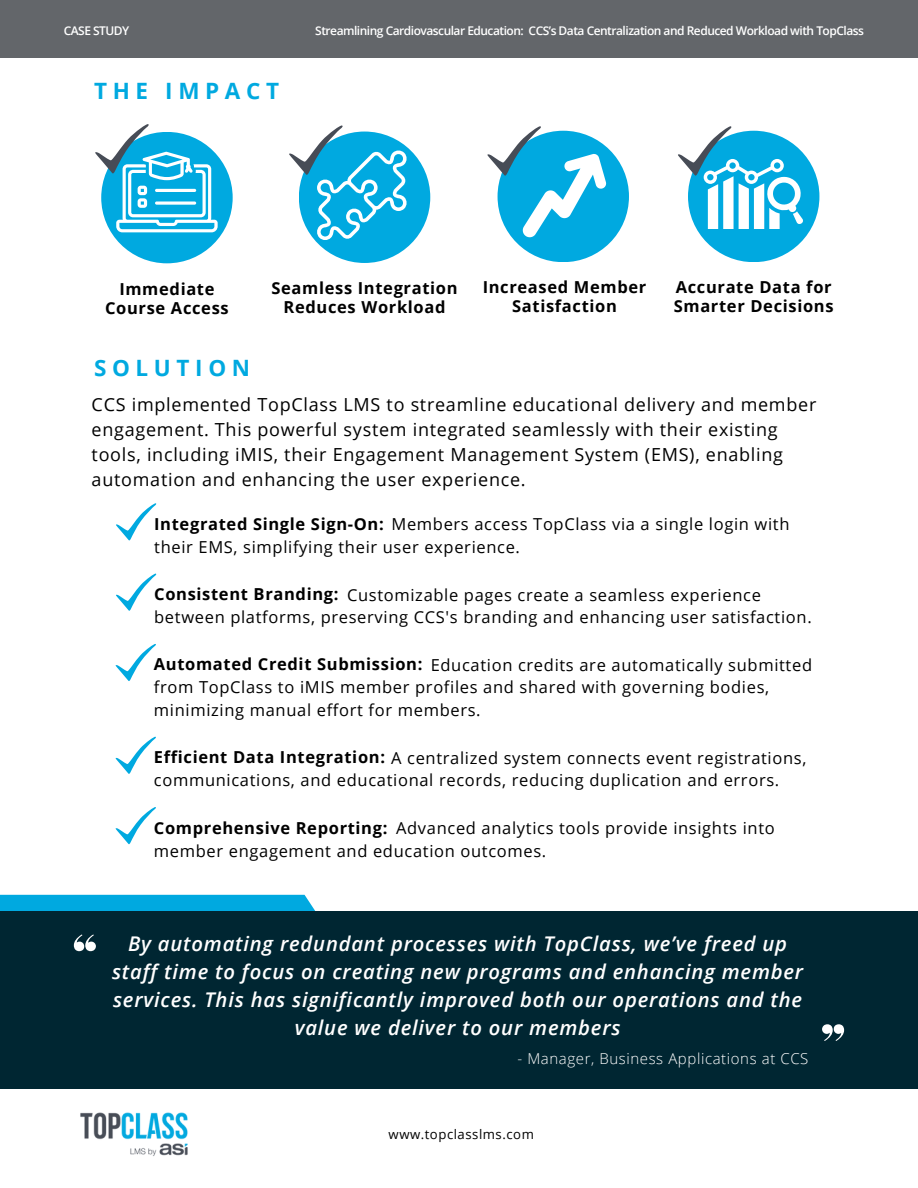
<style>
.page{position:relative;width:918px;height:1188px;background:#fff}
.page>*{position:absolute;margin:0;border:0;box-sizing:border-box;transform-origin:0 0}
.t1{font:700 22.5px "Open Sans";letter-spacing:.25em;color:#00a9e0}
.t2{font:italic 600 20.25px/28.2px "Open Sans";letter-spacing:.04em;color:#fff;text-align:center}
.t3{font:18px/24.8px "Open Sans";letter-spacing:.04em;color:#000}
.t4{font:16.5px/22.5px "Open Sans";letter-spacing:.04em;color:#000}
.t5{font:700 16.5px/19.2px "Open Sans";letter-spacing:.04em;color:#000;text-align:center}
.t6{font:300 15px "Open Sans";letter-spacing:.04em;color:#fff}
.t7{font:13.2px "Open Sans";letter-spacing:.04em;color:#000}
.t8{font:600 12px "Open Sans";letter-spacing:-.04em;color:#fff}
.s1{font-weight:700}
</style>
<div class="page">
<div style="left:0;top:0;width:918px;height:57px;background:#63666a"></div>
<div style="left:0;top:911px;width:918px;height:178px;background:#002632"></div>
<svg style="left:0;top:895px;width:316px;height:57px"></svg>
<svg style="left:822px;top:1024px;width:22px;height:17px"></svg>
<img style="left:80px;top:1112px;width:108px;height:44px">
<svg style="left:116px;top:503px;width:41px;height:38px"></svg>
<svg style="left:116px;top:573px;width:41px;height:38px"></svg>
<svg style="left:115px;top:644px;width:41px;height:37px"></svg>
<svg style="left:115px;top:736px;width:41px;height:38px"></svg>
<svg style="left:115px;top:807px;width:41px;height:38px"></svg>
<div style="left:498px;top:131px;width:131px;height:131px;background:#00a9e0;border-radius:50%"></div>
<svg style="left:487px;top:126px;width:119px;height:111px"></svg>
<div style="left:101px;top:132px;width:132px;height:131px;background:#00a9e0;border-radius:50%"></div>
<svg style="left:95px;top:124px;width:122px;height:108px"></svg>
<hr style="left:155px;top:189px;width:41px;height:3px;background:#fff;border-radius:2px">
<svg style="left:155px;top:201px;width:41px;height:4px"></svg>
<div style="left:299px;top:132px;width:131px;height:131px;background:#00a9e0;border-radius:50%"></div>
<svg style="left:289px;top:125px;width:118px;height:115px"></svg>
<div style="left:688px;top:131px;width:131px;height:131px;background:#00a9e0;border-radius:50%"></div>
<svg style="left:678px;top:126px;width:126px;height:103px"></svg>
<h1 class="t8" style="left:64px;top:23px;width:67px">CASE STUDY</h1>
<p class="t1" style="left:94px;top:75px;width:186px">THE IMPACT</p>
<p class="t8" style="left:315px;top:23px;width:550px">Streamlining Cardiovascular Education: CCS’s Data Centralization and Reduced Workload with TopClass</p>
<h4 class="t5" style="left:105px;top:279px;width:125px">Immediate<br>Course Access</h4>
<p class="t5" style="left:271px;top:278px;width:188px">Seamless Integration<br>Reduces Workload</p>
<h3 class="t1" style="left:94px;top:352px;width:158px">SOLUTION</h3>
<p class="t5" style="left:483px;top:277px;width:165px">Increased Member<br>Satisfaction</p>
<p class="t5" style="left:674px;top:277px;width:161px;text-align:left">Accurate Data for<br>Smarter Decisions</p>
<p class="t3" style="left:92px;top:392px;width:726px">CCS implemented TopClass LMS to streamline educational delivery and member engagement. This powerful system integrated seamlessly with their existing tools, including iMIS, their Engagement Management System (EMS), enabling automation and enhancing the user experience.</p>
<p class="t5" style="left:154px;top:514px;width:231px">Integrated Single Sign-On:</p>
<p class="t4" style="left:154px;top:513px;width:637px;text-indent:237px">Members access TopClass via a single login with their EMS, simplifying their user experience.</p>
<p class="t5" style="left:154px;top:584px;width:186px">Consistent Branding:</p>
<h1 class="t4" style="left:154px;top:583px;width:659px;text-indent:193px">Customizable pages create a seamless experience between platforms, preserving CCS's branding and enhancing user satisfaction.</h1>
<h3 class="t5" style="left:154px;top:654px;width:270px">Automated Credit Submission:</h3>
<p class="t4" style="left:154px;top:653px;width:660px;text-indent:277px">Education credits are automatically submitted from TopClass to iMIS member profiles and shared with governing bodies, minimizing manual effort for members.</p>
<p class="t4" style="left:154px;top:746px;width:654px"><span class="s1">Efficient Data Integration:</span> A centralized system connects event registrations, communications, and educational records, reducing duplication and errors.</p>
<h3 class="t4" style="left:154px;top:816px;width:622px;text-indent:242px">Advanced analytics tools provide insights into member engagement and education outcomes.</h3>
<p class="t5" style="left:154px;top:818px;width:235px">Comprehensive Reporting:</p>
<h3 class="t2" style="left:112px;top:929px;width:693px">By automating redundant processes with TopClass, we’ve freed up staff time to focus on creating new programs and enhancing member services. This has significantly improved both our operations and the value we deliver to our members</h3>
<h3 class="t6" style="left:517px;top:1048px;width:293px">- Manager, Business Applications at CCS</h3>
<p class="t7" style="left:389px;top:1125px;width:147px">www.topclasslms.com</p>
</div>
